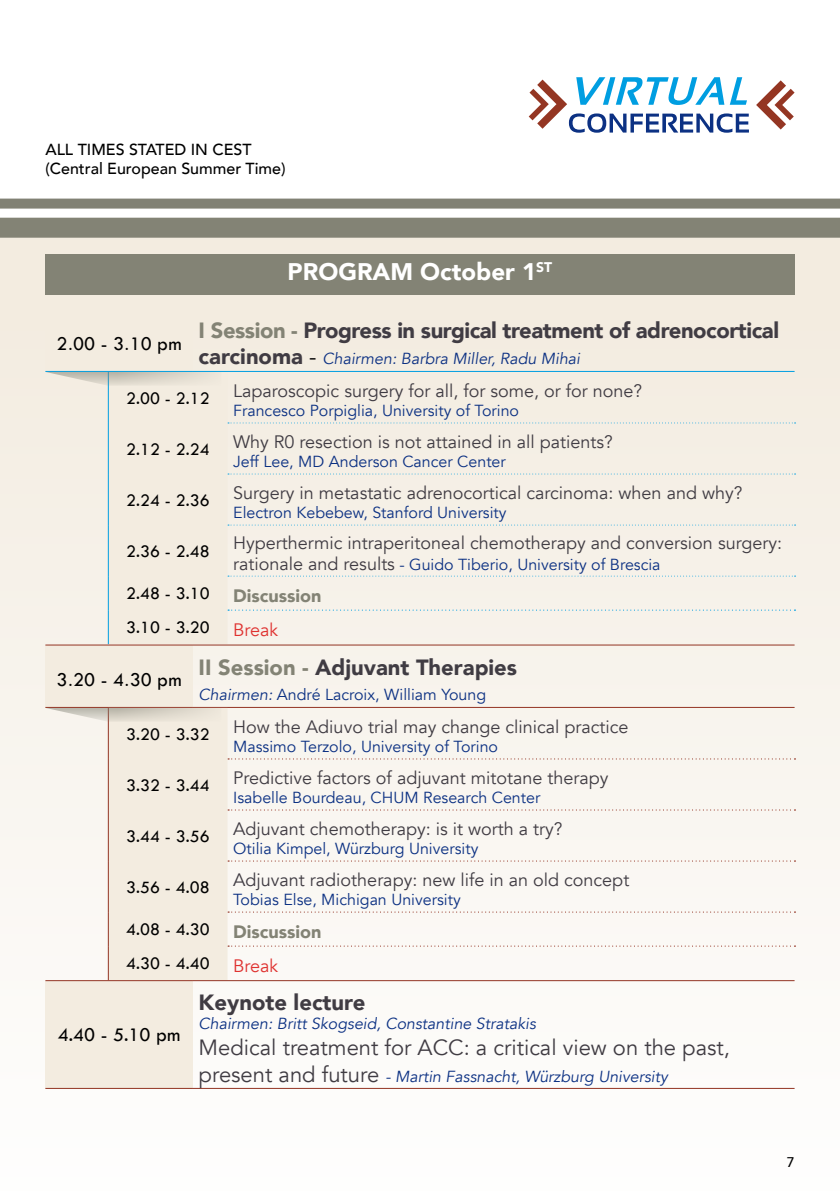
<style>
.page{position:relative;width:840px;height:1191px;background:#fff}
.page>*{position:absolute;margin:0;border:0;box-sizing:border-box;transform-origin:0 0}
.t1{font:900 24px "Avenir";color:#fff}
.t2{font:900 22px "Avenir";letter-spacing:-.02em;color:#403c43}
.t3{font:22px "Avenir";color:#403c43}
.t4{font:900 22px "Avenir";color:#403c43}
.t5{font:20px "Tw Cen";color:#000}
.t6{font:18px "Avenir";color:#403c43}
.t7{font:18px "Tw Cen";color:#000}
.t8{font:900 18px "Avenir";color:#838375}
.t9{font:18px "Avenir";color:#df3230}
.t10{font:16px "Avenir";color:#0c3183}
.t11{font:italic 16px "Avenir";color:#0c3183}
.t12{font:500 16px/19.2px "Avenir";color:#000}
.t13{font:500 14px "Avenir";color:#000}
.s1{font-family:"Avenir"}
.s2{color:#838375}
.s3{font-weight:900;font-style:normal;font-size:22px;color:#403c43}
.s4{font-style:normal;font-size:22px;color:#000}
.s5{font-size:18px;color:#403c43}
.s6{font-style:italic}
.s7{font-style:normal;font-size:22px;color:#403c43}
</style>
<div class="page">
<div style="left:0;top:228px;width:839px;height:963px;background:linear-gradient(to bottom,#f1eadd,#fefefd)"></div>
<svg style="left:756px;top:80px;width:38px;height:50px"></svg>
<svg style="left:528px;top:77px;width:220px;height:56px"></svg>
<div style="left:0;top:199px;width:839px;height:10px;background:#818174"></div>
<div style="left:0;top:218px;width:839px;height:20px;background:#838375"></div>
<div style="left:45px;top:254px;width:749px;height:41px;background:#838375"></div>
<div style="left:45px;top:309px;width:148px;height:62px;background:#f3ece0"></div>
<hr style="left:45px;top:371px;width:148px;height:1px;background:#009ee1">
<hr style="left:193px;top:371px;width:601px;height:1px;background:#009ee1">
<div style="left:45px;top:645px;width:148px;height:62px;background:#f3ece0"></div>
<hr style="left:45px;top:644px;width:148px;height:1px;background:#933423">
<hr style="left:193px;top:644px;width:601px;height:1px;background:#933423">
<hr style="left:45px;top:707px;width:148px;height:1px;background:#933423">
<hr style="left:193px;top:707px;width:601px;height:1px;background:#933423">
<svg style="left:45px;top:708px;width:750px;height:272px"></svg>
<div style="left:45px;top:372px;width:750px;height:272px;background:#f5efe6"></div>
<div style="left:45px;top:980px;width:148px;height:108px;background:#f3ece0"></div>
<hr style="left:45px;top:980px;width:148px;height:1px;background:#933423">
<hr style="left:45px;top:1088px;width:148px;height:1px;background:#933423">
<hr style="left:193px;top:980px;width:601px;height:1px;background:#933423">
<hr style="left:193px;top:1088px;width:601px;height:1px;background:#933423">
<p class="t12" style="left:45px;top:142px;width:241px">ALL TIMES STATED IN CEST (Central European Summer Time)</p>
<p class="t5" style="left:57px;top:335px;width:126px">2<span class="s1">.</span>00 - 3<span class="s1">.</span>10 pm</p>
<h1 class="t1" style="left:287px;top:261px;width:266px">PROGRAM October 1<sup>ST</sup></h1>
<p class="t2" style="left:198px;top:321px;width:581px"><span class="s2">I Session -</span> Progress in surgical treatment of adrenocortical</p>
<p class="t11" style="left:198px;top:352px;width:383px"><span class="s3">carcinoma</span> <span class="s4">-</span> Chairmen: Barbra Miller, Radu Mihai</p>
<p class="t7" style="left:126px;top:390px;width:85px">2.00 - 2.12</p>
<p class="t6" style="left:233px;top:383px;width:410px">Laparoscopic surgery for all, for some, or for none?</p>
<p class="t10" style="left:233px;top:404px;width:287px">Francesco Porpiglia, University of Torino</p>
<p class="t7" style="left:126px;top:441px;width:85px">2.12 - 2.24</p>
<p class="t6" style="left:233px;top:434px;width:381px">Why R0 resection is not attained in all patients?</p>
<p class="t10" style="left:233px;top:455px;width:274px">Jeff Lee, MD Anderson Cancer Center</p>
<p class="t7" style="left:126px;top:492px;width:85px">2.24 - 2.36</p>
<p class="t6" style="left:233px;top:485px;width:510px">Surgery in metastatic adrenocortical carcinoma: when and why?</p>
<p class="t10" style="left:233px;top:506px;width:275px">Electron Kebebew, Stanford University</p>
<p class="t7" style="left:126px;top:543px;width:85px">2.36 - 2.48</p>
<p class="t6" style="left:233px;top:535px;width:550px">Hyperthermic intraperitoneal chemotherapy and conversion surgery:</p>
<p class="t10" style="left:233px;top:558px;width:428px"><span class="s5">rationale and results</span> - Guido Tiberio, University of Brescia</p>
<p class="t7" style="left:126px;top:586px;width:85px">2.48 - 3.10</p>
<p class="t8" style="left:233px;top:588px;width:90px">Discussion</p>
<p class="t7" style="left:126px;top:620px;width:85px">3.10 - 3.20</p>
<p class="t9" style="left:233px;top:622px;width:47px">Break</p>
<p class="t4" style="left:198px;top:658px;width:320px"><span class="s2">II Session -</span> Adjuvant Therapies</p>
<p class="t10" style="left:198px;top:687px;width:289px"><span class="s6">Chairmen:</span> André Lacroix, William Young</p>
<p class="t7" style="left:126px;top:726px;width:85px">3.20 - 3.32</p>
<p class="t6" style="left:233px;top:719px;width:396px">How the Adiuvo trial may change clinical practice</p>
<p class="t10" style="left:233px;top:739px;width:266px">Massimo Terzolo, University of Torino</p>
<p class="t7" style="left:126px;top:777px;width:85px">3.32 - 3.44</p>
<p class="t6" style="left:233px;top:770px;width:376px">Predictive factors of adjuvant mitotane therapy</p>
<p class="t10" style="left:233px;top:791px;width:308px">Isabelle Bourdeau, CHUM Research Center</p>
<p class="t7" style="left:126px;top:828px;width:85px">3.44 - 3.56</p>
<p class="t6" style="left:233px;top:821px;width:330px">Adjuvant chemotherapy: is it worth a try?</p>
<p class="t10" style="left:233px;top:842px;width:246px">Otilia Kimpel, Würzburg University</p>
<p class="t7" style="left:126px;top:879px;width:85px">3.56 - 4.08</p>
<p class="t6" style="left:233px;top:872px;width:397px">Adjuvant radiotherapy: new life in an old concept</p>
<p class="t10" style="left:233px;top:893px;width:229px">Tobias Else, Michigan University</p>
<p class="t7" style="left:126px;top:921px;width:85px">4.08 - 4.30</p>
<p class="t8" style="left:233px;top:924px;width:90px">Discussion</p>
<p class="t7" style="left:126px;top:955px;width:85px">4.30 - 4.40</p>
<p class="t9" style="left:233px;top:958px;width:47px">Break</p>
<p class="t5" style="left:57px;top:671px;width:126px">3<span class="s1">.</span>20 - 4<span class="s1">.</span>30 pm</p>
<p class="t5" style="left:58px;top:1026px;width:124px">4.40 - 5.10 pm</p>
<p class="t4" style="left:198px;top:992px;width:168px">Keynote lecture</p>
<p class="t11" style="left:198px;top:1016px;width:338px">Chairmen: Britt Skogseid, Constantine Stratakis</p>
<p class="t3" style="left:198px;top:1038px;width:532px">Medical treatment for ACC: a critical view on the past,</p>
<p class="t11" style="left:198px;top:1068px;width:470px"><span class="s7">present and future</span> - Martin Fassnacht, Würzburg University</p>
<p class="t13" style="left:786px;top:1155px;width:9px">7</p>
</div>
